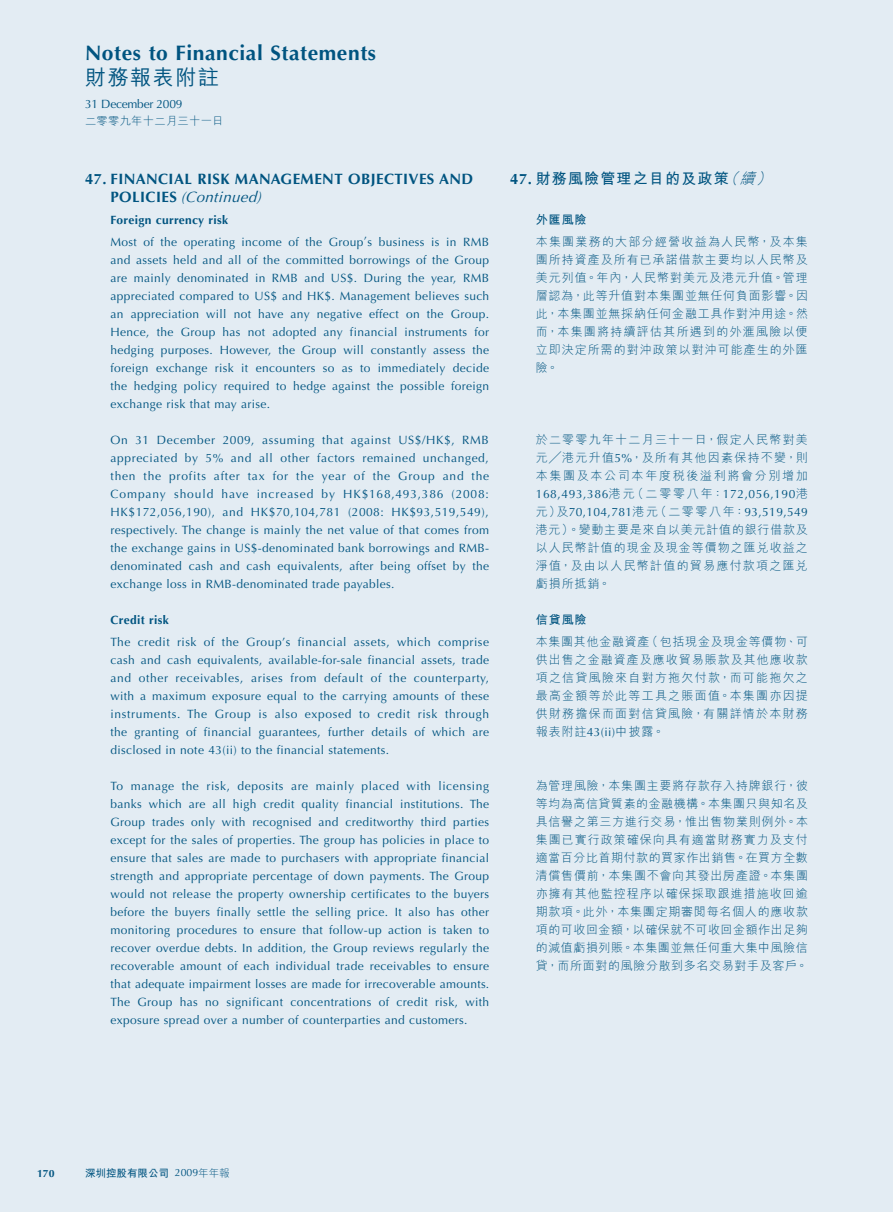
<style>
.page{position:relative;width:893px;height:1212px;background:#e3ecf3}
.page>*{position:absolute;margin:0;border:0;box-sizing:border-box;transform-origin:0 0}
.t1{font:700 21px "Optima LT Std";letter-spacing:.03em;color:#005480}
.t2{font:500 21px "M Hei HK";letter-spacing:.08em;color:#005480}
.t3{font:700 15px/18px "Optima LT Std";letter-spacing:.03em;color:#005480}
.t4{font:700 15px "M Hei HK";letter-spacing:.08em;color:#005480}
.t5{font:12px/18px "Optima LT Std";letter-spacing:.03em;color:#005480;text-align:justify}
.t6{font:300 12px/18px "M Hei HK";letter-spacing:.105em;color:#005480;text-align:justify}
.t7{font:12px/18px "Optima LT Std";letter-spacing:.05em;color:#005480}
.t8{font:700 12px "Optima LT Std";letter-spacing:.03em;color:#005480}
.t9{font:12px "Optima LT Std";letter-spacing:-.02em;color:#005480}
.t10{font:700 12px "M Hei HK";letter-spacing:.08em;color:#005480}
.t11{font:300 11.25px "M Hei HK";letter-spacing:.03em;color:#005480}
.t12{font:700 10.5px "M Hei HK";color:#005480}
.t13{font:700 10.5px "Optima LT Std";color:#005480}
.s1{font-weight:400;font-style:italic}
.s2{font-family:"Optima LT Std"}
.s3{font-weight:300;font-style:italic}
.s4{font-family:"Optima LT Std";font-weight:400}
.s5{font-family:"M Hei HK";font-weight:300}
.s6{font-weight:300}
</style>
<div class="page">
<h1 class="t1" style="left:85px;top:41px;width:293px">Notes to Financial Statements</h1>
<h1 class="t2" style="left:85px;top:62px;width:136px">財務報表附註</h1>
<p class="t9" style="left:85px;top:97px;width:99px">31 December 2009</p>
<p class="t11" style="left:85px;top:115px;width:140px">二零零九年十二月三十一日</p>
<p class="t3" style="left:111px;top:170px;width:364px;text-indent:-26px">47. FINANCIAL RISK MANAGEMENT OBJECTIVES AND<br>P O L I C I E S <span class="s1">(Continued)</span></p>
<p class="t8" style="left:111px;top:213px;width:119px">Foreign currency risk</p>
<p class="t5" style="left:111px;top:233px;width:380px">Most of the operating income of the Group’s business is in RMB and assets held and all of the committed borrowings of the Group are mainly denominated in RMB and US$. During the year, RMB appreciated compared to US$ and HK$. Management believes such an appreciation will not have any negative effect on the Group.<br>Hence, the Group has not adopted any financial instruments for hedging purposes. However, the Group will constantly assess the foreign exchange risk it encounters so as to immediately decide the hedging policy required to hedge against the possible foreign exchange risk that may arise.</p>
<p class="t5" style="left:111px;top:431px;width:380px">On 31 December 2009, assuming that against US$/HK$, RMB appreciated by 5% and all other factors remained unchanged, then the profits after tax for the year of the Group and the Company should have increased by HK$168,493,386 (2008:<br>HK$172,056,190), and HK$70,104,781 (2008: HK$93,519,549), respectively. The change is mainly the net value of that comes from the exchange gains in US$-denominated bank borrowings and RMB&shy;denominated cash and cash equivalents, after being offset by the exchange loss in RMB-denominated trade payables.</p>
<p class="t8" style="left:111px;top:613px;width:60px">Credit risk</p>
<p class="t5" style="left:111px;top:633px;width:380px">The credit risk of the Group’s financial assets, which comprise cash and cash equivalents, available-for-sale financial assets, trade and other receivables, arises from default of the counterparty, with a maximum exposure equal to the carrying amounts of these instruments. The Group is also exposed to credit risk through the granting of financial guarantees, further details of which are disclosed in note 43(ii) to the financial statements.</p>
<p class="t5" style="left:111px;top:777px;width:380px">To manage the risk, deposits are mainly placed with licensing banks which are all high credit quality financial institutions. The Group trades only with recognised and creditworthy third parties except for the sales of properties. The group has policies in place to ensure that sales are made to purchasers with appropriate financial strength and appropriate percentage of down payments. The Group would not release the property ownership certificates to the buyers before the buyers finally settle the selling price. It also has other monitoring procedures to ensure that follow-up action is taken to recover overdue debts. In addition, the Group reviews regularly the recoverable amount of each individual trade receivables to ensure that adequate impairment losses are made for irrecoverable amounts.<br>The Group has no significant concentrations of credit risk, with exposure spread over a number of counterparties and customers.</p>
<p class="t4" style="left:510px;top:167px;width:266px"><span class="s2">47.</span> 財務風險管理之目的及政策<span class="s3">（續）</span></p>
<p class="t10" style="left:536px;top:211px;width:52px">外匯風險</p>
<p class="t6" style="left:536px;top:232px;width:274px">本集團業務的大部分經營收益為人民幣，及本集團所持資產及所有已承諾借款主要均以人民幣及美元列值。年內，人民幣對美元及港元升值。管理層認為，此等升值對本集團並無任何負面影響。因此，本集團並無採納任何金融工具作對沖用途。然而，本集團將持續評估其所遇到的外滙風險以便立即決定所需的對沖政策以對沖可能產生的外匯險。</p>
<p class="t6" style="left:536px;top:430px;width:274px">於二零零九年十二月三十一日，假定人民幣對美元╱港元升值<span class="s4">5%</span>，及所有其他因素保持不變，則本集團及本公司本年度稅後溢利將會分別增加</p>
<p class="t7" style="left:536px;top:485px;width:274px">168,493,386<span class="s5">港元（二零零八年：</span>172,056,190<span class="s5">港元）及</span>70,104,781<span class="s5">港元（二零零八年：</span>93,519,549</p>
<p class="t6" style="left:536px;top:520px;width:274px">港元）。變動主要是來自以美元計值的銀行借款及以人民幣計值的現金及現金等價物之匯兌收益之淨值，及由以人民幣計值的貿易應付款項之匯兌虧損所抵銷。</p>
<p class="t10" style="left:536px;top:611px;width:52px">信貸風險</p>
<p class="t6" style="left:536px;top:633px;width:274px">本集團其他金融資產（包括現金及現金等價物、可供出售之金融資產及應收貿易賬款及其他應收款項之信貸風險來自對方拖欠付款，而可能拖欠之最高金額等於此等工具之賬面值。本集團亦因提供財務擔保而面對信貸風險，有關詳情於本財務報表附註<span class="s4">43(ii)</span>中披露。</p>
<p class="t6" style="left:536px;top:777px;width:274px">為管理風險，本集團主要將存款存入持牌銀行，彼等均為高信貸質素的金融機構。本集團只與知名及具信譽之第三方進行交易，惟出售物業則例外。本集團已實行政策確保向具有適當財務實力及支付適當百分比首期付款的買家作出銷售。在買方全數清償售價前，本集團不會向其發出房產證。本集團亦擁有其他監控程序以確保採取跟進措施收回逾期款項。此外，本集團定期審閱每名個人的應收款項的可收回金額，以確保就不可收回金額作出足夠的減值虧損列賬。本集團並無任何重大集中風險信貸，而所面對的風險分散到多名交易對手及客戶。</p>
<p class="t13" style="left:37px;top:1167px;width:19px">170</p>
<p class="t12" style="left:85px;top:1165px;width:146px">深圳控股有限公司 <span class="s4">2009</span><span class="s6">年年報</span></p>
</div>
